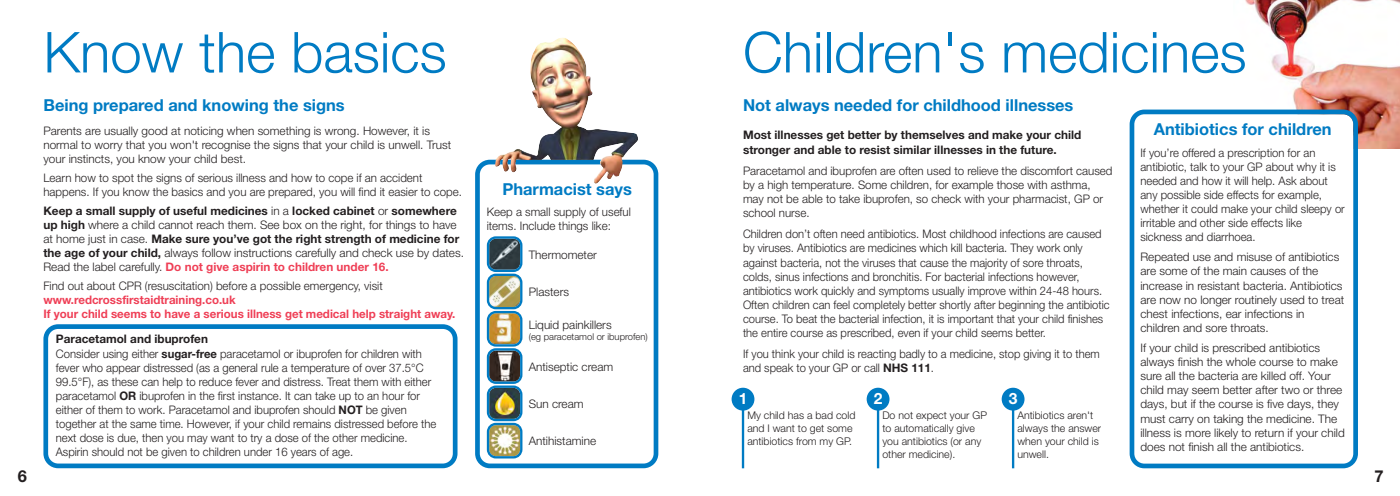
<style>
.page{position:relative;width:1400px;height:496px;background:#fff}
.page>*{position:absolute;margin:0;border:0;box-sizing:border-box;transform-origin:0 0}
.t1{font:300 56.38px "Helvetica Neue";color:#007bc3}
.t2{font:700 16.5px "Helvetica Neue";color:#007bc3}
.t3{font:700 16.5px "Helvetica Neue";color:#231f20}
.t4{font:700 15.5px "Helvetica Neue";color:#fff}
.t5{font:300 11.75px/14.1px "Helvetica Neue";color:#231f20}
.t6{font:300 11.75px/14.1px "Helvetica Neue";color:#231f20;scale:.96 1}
.t7{font:300 11.75px/14.1px "Helvetica Neue";color:#231f20;scale:.95 1}
.t8{font:700 11.75px/14.1px "Helvetica Neue";color:#231f20}
.t9{font:700 11.75px/14.1px "Helvetica Neue";color:#ef3f56}
.t10{font:300 10.62px/12.9px "Helvetica Neue";color:#231f20}
.t11{font:300 9.38px "Helvetica Neue";color:#231f20}
.s1{font-weight:700}
.s2{font-weight:700;color:#ef3f56}
</style>
<div class="page">
<img style="left:1245px;top:0;width:155px;height:149px">
<svg style="left:43px;top:324px;width:414px;height:143px"></svg>
<svg style="left:1129px;top:109px;width:229px;height:359px"></svg>
<hr style="left:742px;top:403px;width:2px;height:65px;background:#007bc3">
<div style="left:731px;top:387px;width:23px;height:23px;background:#007bc3;border-radius:50%"></div>
<hr style="left:877px;top:403px;width:2px;height:65px;background:#007bc3">
<div style="left:866px;top:387px;width:23px;height:23px;background:#007bc3;border-radius:50%"></div>
<hr style="left:1012px;top:403px;width:2px;height:65px;background:#007bc3">
<div style="left:1001px;top:387px;width:23px;height:23px;background:#007bc3;border-radius:50%"></div>
<svg style="left:475px;top:159px;width:183px;height:308px"></svg>
<img style="left:498px;top:65px;width:140px;height:119px">
<img style="left:487px;top:236px;width:35px;height:222px">
<h2 class="t3" style="left:18px;top:469px;width:11px">6</h2>
<h1 class="t1" style="left:43px;top:32px;width:405px">Know the basics</h1>
<h2 class="t2" style="left:43px;top:99px;width:303px">Being prepared and knowing the signs</h2>
<p class="t5" style="left:43px;top:124px;width:409px">Parents are usually good at noticing when something is wrong. However, it is normal to worry that you won't recognise the signs that your child is unwell. Trust your instincts, you know your child best.</p>
<p class="t5" style="left:43px;top:171px;width:420px">Learn how to spot the signs of serious illness and how to cope if an accident happens. If you know the basics and you are prepared, you will find it easier to cope.</p>
<p class="t5" style="left:43px;top:204px;width:422px"><span class="s1">Keep a small supply of useful medicines</span> in a <span class="s1">locked cabinet</span> or <span class="s1">somewhere up high</span> where a child cannot reach them. See box on the right, for things to have at home just in case. <span class="s1">Make sure you’ve got the right strength of medicine for the age of your child,</span> always follow instructions carefully and check use by dates.<br>Read the label carefully. <span class="s2">Do not give aspirin to children under 16.</span></p>
<p class="t5" style="left:43px;top:279px;width:341px">Find out about CPR (resuscitation) before a possible emergency, visit</p>
<p class="t9" style="left:43px;top:294px;width:413px">www.redcrossfirstaidtraining.co.uk<br>If your child seems to have a serious illness get medical help straight away.</p>
<p class="t6" style="left:56px;top:333px;width:398px"><span class="s1">Paracetamol and ibuprofen<br></span>Consider using either <span class="s1">sugar-free</span> paracetamol or ibuprofen for children with fever who appear distressed (as a general rule a temperature of over 37.5°C 99.5°F), as these can help to reduce fever and distress. Treat them with either paracetamol <span class="s1">OR</span> ibuprofen in the first instance. It can take up to an hour for either of them to work. Paracetamol and ibuprofen should <span class="s1">NOT</span> be given together at the same time. However, if your child remains distressed before the next dose is due, then you may want to try a dose of the other medicine.<br>Aspirin should not be given to children under 16 years of age.</p>
<h2 class="t2" style="left:502px;top:183px;width:131px">Pharmacist says</h2>
<p class="t5" style="left:487px;top:206px;width:146px">Keep a small supply of useful items. Include things like:</p>
<p class="t5" style="left:529px;top:248px;width:70px">Thermometer</p>
<p class="t5" style="left:529px;top:285px;width:42px">Plasters</p>
<p class="t5" style="left:529px;top:318px;width:84px">Liquid painkillers</p>
<p class="t11" style="left:529px;top:332px;width:120px">(eg paracetamol or ibuprofen)</p>
<p class="t5" style="left:529px;top:360px;width:86px">Antiseptic cream</p>
<p class="t5" style="left:529px;top:397px;width:56px">Sun cream</p>
<p class="t5" style="left:529px;top:434px;width:69px">Antihistamine</p>
<h1 class="t1" style="left:743px;top:32px;width:505px">Children's medicines</h1>
<h2 class="t2" style="left:743px;top:99px;width:332px">Not always needed for childhood illnesses</h2>
<h2 class="t2" style="left:1154px;top:123px;width:179px">Antibiotics for children</h2>
<p class="t6" style="left:1140px;top:146px;width:214px">If you’re offered a prescription for an antibiotic, talk to your GP about why it is needed and how it will help. Ask about any possible side effects for example, whether it could make your child sleepy or irritable and other side effects like sickness and diarrhoea.</p>
<p class="t5" style="left:1140px;top:251px;width:205px">Repeated use and misuse of antibiotics are some of the main causes of the increase in resistant bacteria. Antibiotics are now no longer routinely used to treat chest infections, ear infections in children and sore throats.</p>
<p class="t5" style="left:1140px;top:341px;width:206px">If your child is prescribed antibiotics always finish the whole course to make sure all the bacteria are killed off. Your child may seem better after two or three days, but if the course is five days, they must carry on taking the medicine. The illness is more likely to return if your child does not finish all the antibiotics.</p>
<p class="t8" style="left:743px;top:129px;width:340px">Most illnesses get better by themselves and make your child stronger and able to resist similar illnesses in the future.</p>
<p class="t5" style="left:743px;top:164px;width:371px">Paracetamol and ibuprofen are often used to relieve the discomfort caused by a high temperature. Some children, for example those with asthma, may not be able to take ibuprofen, so check with your pharmacist, GP or school nurse.</p>
<p class="t7" style="left:743px;top:228px;width:387px">Children don’t often need antibiotics. Most childhood infections are caused by viruses. Antibiotics are medicines which kill bacteria. They work only against bacteria, not the viruses that cause the majority of sore throats, colds, sinus infections and bronchitis. For bacterial infections however, antibiotics work quickly and symptoms usually improve within 24-48 hours.<br>Often children can feel completely better shortly after beginning the antibiotic course. To beat the bacterial infection, it is important that your child finishes the entire course as prescribed, even if your child seems better.</p>
<p class="t7" style="left:743px;top:348px;width:377px">If you think your child is reacting badly to a medicine, stop giving it to them and speak to your GP or call <span class="s1">NHS 111</span>.</p>
<h3 class="t4" style="left:739px;top:393px;width:10px">1</h3>
<h3 class="t4" style="left:874px;top:393px;width:10px">2</h3>
<h3 class="t4" style="left:1009px;top:393px;width:10px">3</h3>
<p class="t10" style="left:747px;top:409px;width:110px">My child has a bad cold and I want to get some antibiotics from my GP.</p>
<p class="t10" style="left:882px;top:409px;width:106px">Do not expect your GP to automatically give you antibiotics (or any other medicine).</p>
<p class="t10" style="left:1017px;top:409px;width:85px">Antibiotics aren't always the answer when your child is unwell.</p>
<h2 class="t3" style="left:1374px;top:469px;width:11px">7</h2>
</div>
